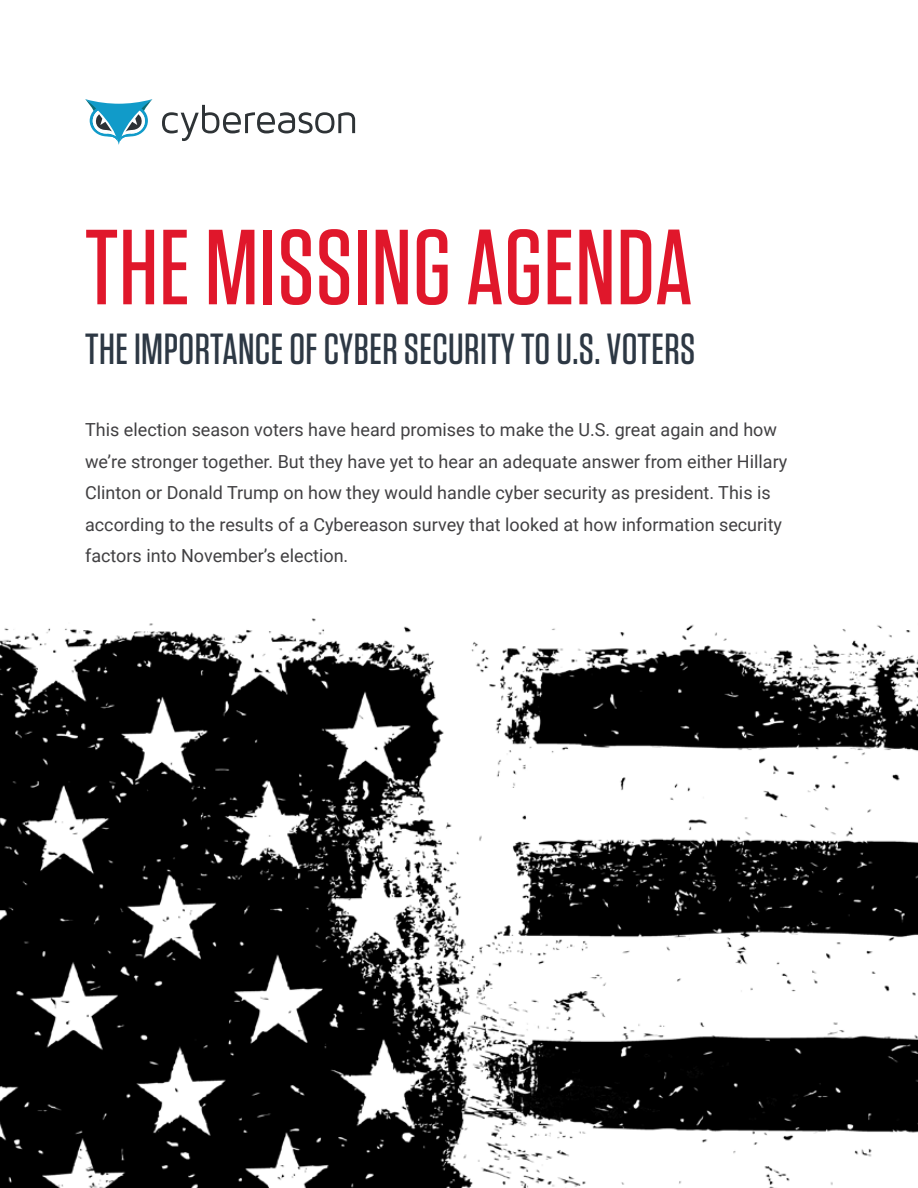
<style>
.page{position:relative;width:918px;height:1188px;background:#fff}
.page>*{position:absolute;margin:0;border:0;box-sizing:border-box;transform-origin:0 0}
.t1{font:500 106.5px "Tungsten";letter-spacing:.01em;color:#e0172b}
.t2{font:500 43.5px "Tungsten";letter-spacing:.01em;color:#2d3844}
.t3{font:18px/31.5px "Roboto";color:#414042}
</style>
<div class="page">
<svg style="left:162px;top:105px;width:193px;height:36px"></svg>
<svg style="left:85px;top:99px;width:67px;height:46px"></svg>
<img style="left:0;top:618px;width:918px;height:570px">
<h1 class="t1" style="left:85px;top:212px;width:609px">THE MISSING AGENDA</h1>
<h2 class="t2" style="left:85px;top:326px;width:612px">THE IMPORTANCE OF CYBER SECURITY TO U.S. VOTERS</h2>
<p class="t3" style="left:85px;top:414px;width:704px">This election season voters have heard promises to make the U.S. great again and how we’re stronger together. But they have yet to hear an adequate answer from either Hillary Clinton or Donald Trump on how they would handle cyber security as president. This is according to the results of a Cybereason survey that looked at how information security factors into November’s election.</p>
</div>
